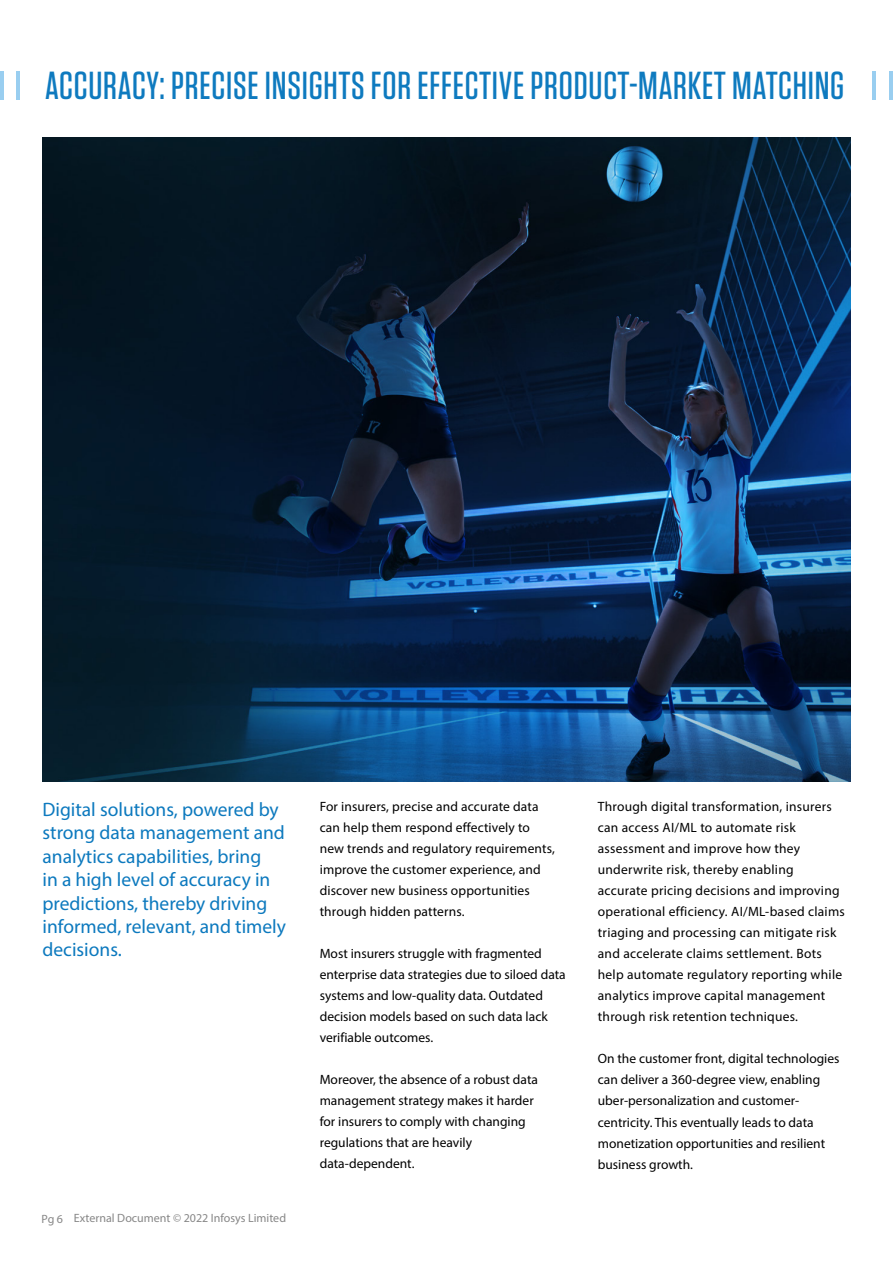
<style>
.page{position:relative;width:893px;height:1263px;background:#fff}
.page>*{position:absolute;margin:0;border:0;box-sizing:border-box;transform-origin:0 0}
.t1{font:500 39px "Tungsten";letter-spacing:.02em;color:#0e7abf}
.t2{font:19.5px/23.4px "Myriad Pro";color:#0c79be}
.t3{font:13.5px/21px "Myriad Pro";letter-spacing:.01em;color:#000}
.t4{font:12px "Myriad Pro";color:#878787}
</style>
<div class="page">
<hr style="left:16px;top:71px;width:4px;height:28px;background:#99cef0">
<hr style="left:0;top:71px;width:3px;height:28px;background:#99cef0">
<hr style="left:889px;top:71px;width:3px;height:28px;background:#99cef0">
<hr style="left:872px;top:71px;width:4px;height:28px;background:#99cef0">
<img style="left:42px;top:137px;width:809px;height:644px">
<h1 class="t1" style="left:45px;top:65px;width:801px">ACCURACY: PRECISE INSIGHTS FOR EFFECTIVE PRODUCT-MARKET MATCHING</h1>
<h2 class="t2" style="left:43px;top:797px;width:245px">Digital solutions, powered by strong data management and analytics capabilities, bring<br>in a high level of accuracy in predictions, thereby driving informed, relevant, and timely decisions.</h2>
<p class="t4" style="left:42px;top:1211px;width:246px">Pg 6 External Document © 2022 Infosys Limited</p>
<p class="t3" style="left:320px;top:796px;width:237px">For insurers, precise and accurate data can help them respond effectively to new trends and regulatory requirements, improve the customer experience, and discover new business opportunities through hidden patterns.</p>
<p class="t3" style="left:320px;top:943px;width:248px">Most insurers struggle with fragmented enterprise data strategies due to siloed data systems and low-quality data. Outdated decision models based on such data lack verifiable outcomes.</p>
<p class="t3" style="left:320px;top:1069px;width:220px">Moreover, the absence of a robust data management strategy makes it harder for insurers to comply with changing regulations that are heavily data-dependent.</p>
<p class="t3" style="left:598px;top:796px;width:249px">Through digital transformation, insurers can access AI/ML to automate risk assessment and improve how they underwrite risk, thereby enabling accurate pricing decisions and improving operational efficiency. AI/ML-based claims triaging and processing can mitigate risk and accelerate claims settlement. Bots help automate regulatory reporting while analytics improve capital management through risk retention techniques.</p>
<p class="t3" style="left:598px;top:1048px;width:243px">On the customer front, digital technologies can deliver a 360-degree view, enabling uber-personalization and customer&shy;centricity. This eventually leads to data monetization opportunities and resilient business growth.</p>
</div>
